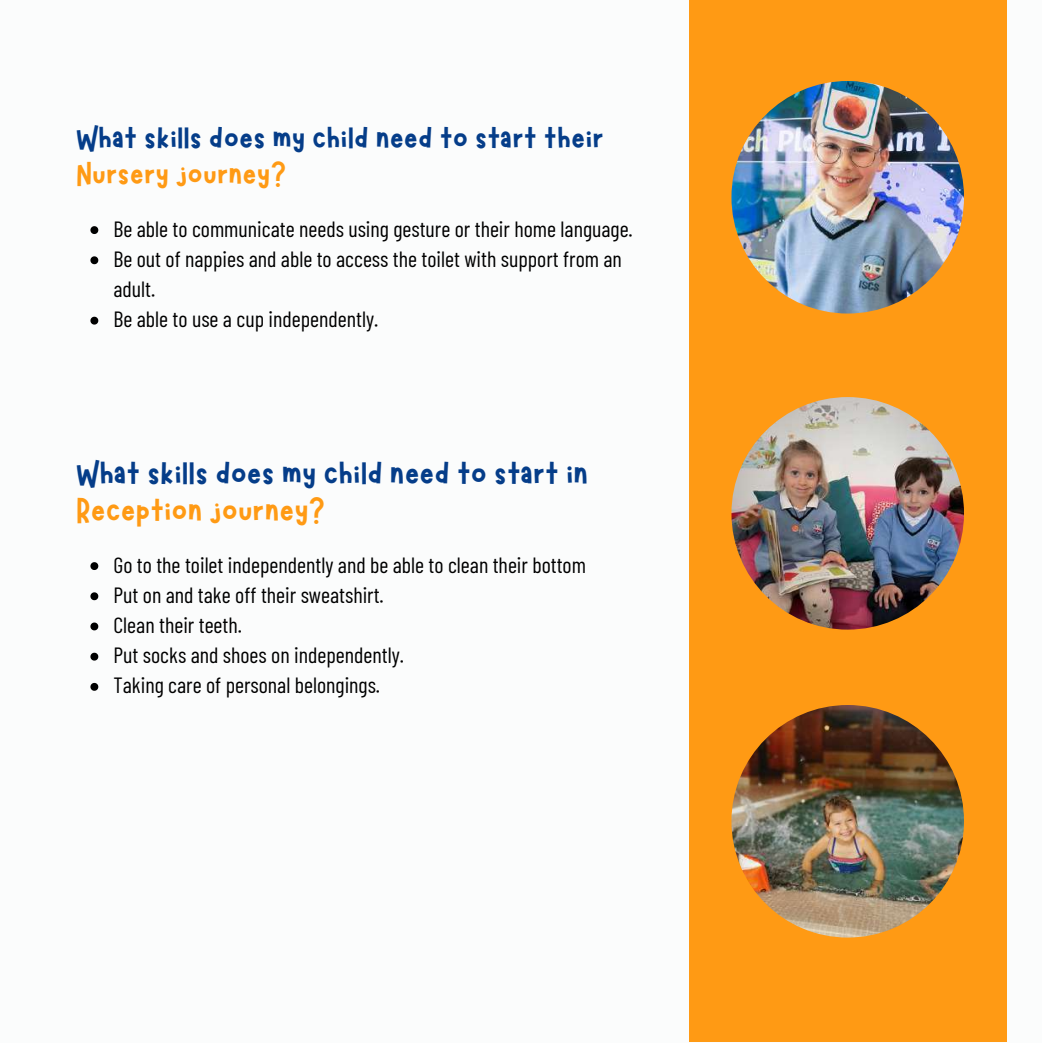
<style>
.page{position:relative;width:1042px;height:1043px;background:#fff}
.page>*{position:absolute;margin:0;border:0;box-sizing:border-box;transform-origin:0 0}
.t1{font:37.8px "Marykate";color:#053d89}
.t2{font:37.8px "Marykate";color:#ff9a14}
.t3{font:36.05px "Marykate";color:#053d89}
.t4{font:36.05px "Marykate";color:#ff9a14}
.t5{font:22.05px/30.1px "Barlow Condensed";color:#000}
</style>
<div class="page">
<div style="left:0;top:0;width:1041px;height:1041px;background:#fbfcfc"></div>
<svg style="left:90px;top:226px;width:8px;height:8px"></svg>
<svg style="left:90px;top:256px;width:8px;height:8px"></svg>
<svg style="left:90px;top:316px;width:8px;height:8px"></svg>
<svg style="left:90px;top:562px;width:8px;height:8px"></svg>
<svg style="left:90px;top:592px;width:8px;height:8px"></svg>
<svg style="left:90px;top:622px;width:8px;height:8px"></svg>
<svg style="left:90px;top:652px;width:8px;height:8px"></svg>
<svg style="left:90px;top:682px;width:8px;height:8px"></svg>
<div style="left:688px;top:0;width:318px;height:1041px;background:#ff9a14"></div>
<img style="left:731px;top:81px;width:232px;height:232px;border-radius:50%">
<img style="left:731px;top:397px;width:232px;height:232px;border-radius:50%">
<img style="left:731px;top:704px;width:232px;height:233px;border-radius:50%">
<h2 class="t3" style="left:76px;top:115px;width:529px">What skills does my child need to start their</h2>
<h2 class="t4" style="left:76px;top:151px;width:212px">Nursery journey?</h2>
<p class="t5" style="left:113px;top:213px;width:520px">Be able to communicate needs using gesture or their home language.<br>Be out of nappies and able to access the toilet with support from an adult.<br>Be able to use a cup independently.</p>
<h1 class="t1" style="left:76px;top:449px;width:513px">What skills does my child need to start in</h1>
<h1 class="t2" style="left:76px;top:486px;width:251px">Reception journey?</h1>
<p class="t5" style="left:113px;top:548px;width:474px">Go to the toilet independently and be able to clean their bottom Put on and take off their sweatshirt.<br>Clean their teeth.<br>Put socks and shoes on independently.<br>Taking care of personal belongings.</p>
</div>
